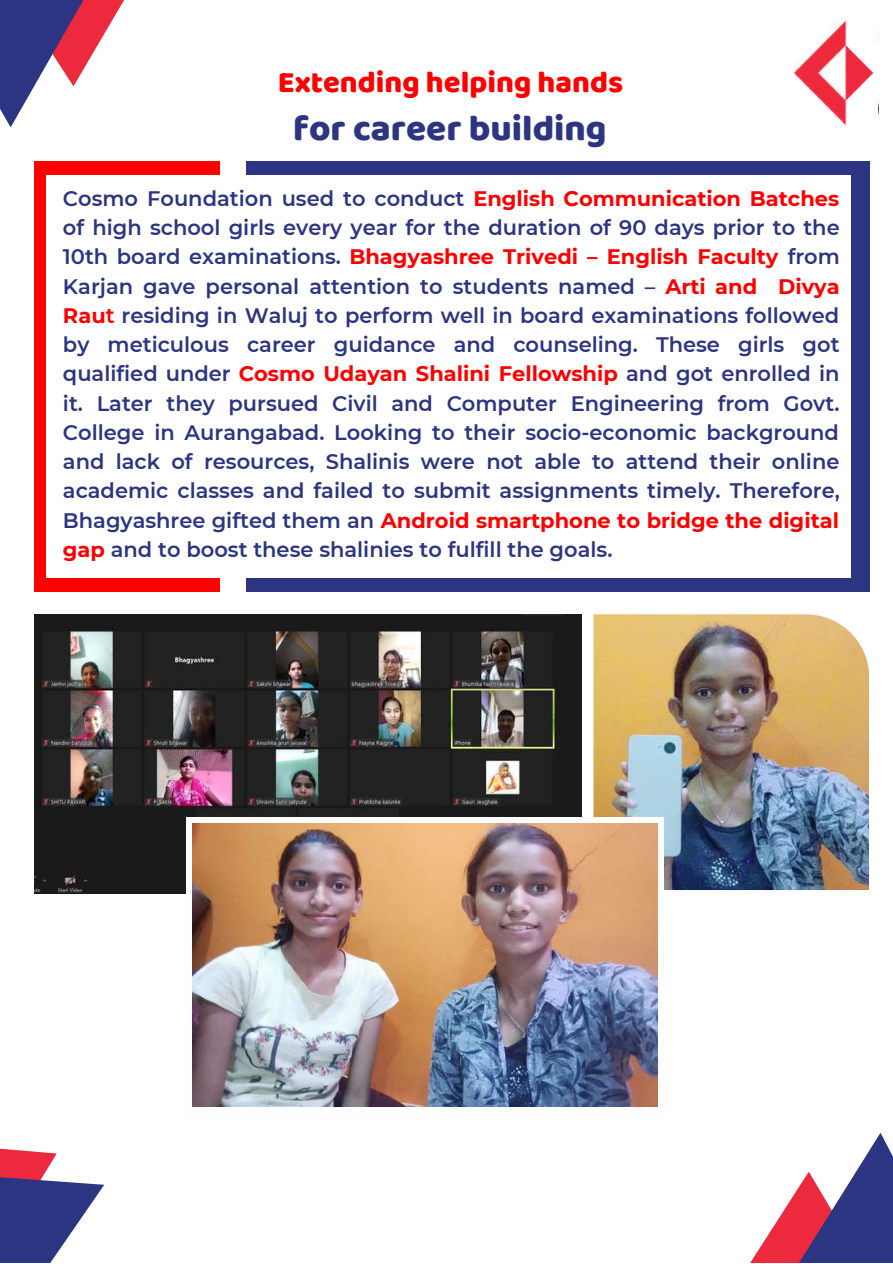
<style>
.page{position:relative;width:893px;height:1264px;background:#fff}
.page>*{position:absolute;margin:0;border:0;box-sizing:border-box;transform-origin:0 0}
.t1{font:800 36.75px "Baloo 2";color:#2b3581}
.t2{font:800 30.75px "Baloo 2";color:#fd0000}
.t3{font:600 21px/29.2px "Montserrat";color:#2b3581;text-align:justify}
.s1{font-weight:700;color:#fd0000}
.s2{color:#fd0000}
</style>
<div class="page">
<img style="left:793px;top:20px;width:83px;height:106px">
<svg style="left:751px;top:1133px;width:141px;height:129px"></svg>
<svg style="left:0;top:1148px;width:104px;height:114px"></svg>
<svg style="left:118px;top:0;width:6px;height:11px"></svg>
<svg style="left:0;top:0;width:118px;height:127px"></svg>
<div style="left:34px;top:162px;width:186px;height:430px;background:#fd0000"></div>
<div style="left:246px;top:162px;width:623px;height:430px;background:#2b3581"></div>
<div style="left:47px;top:175px;width:803px;height:403px;background:#fff"></div>
<img style="left:593px;top:614px;width:275px;height:276px">
<img style="left:34px;top:614px;width:547px;height:279px">
<div style="left:186px;top:817px;width:477px;height:300px;background:#fdfdfd"></div>
<img style="left:192px;top:823px;width:465px;height:283px">
<h2 class="t2" style="left:278px;top:63px;width:347px">Extending helping hands</h2>
<h1 class="t1" style="left:293px;top:106px;width:315px">for career building</h1>
<p class="t3" style="left:63px;top:184px;width:778px">Cosmo Foundation used to conduct <span class="s1">English Communication Batches </span>of high school girls every year for the duration of 90 days prior to the 10th board examinations. <span class="s1">Bhagyashree Trivedi – English Faculty</span> from Karjan gave personal attention to students named – <span class="s1">Arti and Divya Rau</span><span class="s2">t</span> residing in Waluj to perform well in board examinations followed by meticulous career guidance and counseling. These girls got qualified under <span class="s1">Cosmo Udayan Shalini Fellowship</span> and got enrolled in it. Later they pursued Civil and Computer Engineering from Govt.<br>College in Aurangabad. Looking to their socio-economic background and lack of resources, Shalinis were not able to attend their online academic classes and failed to submit assignments timely. Therefore, Bhagyashree gifted them an <span class="s1">Android smartphone to bridge the digital gap</span> and to boost these shalinies to fulfill the goals.</p>
</div>
